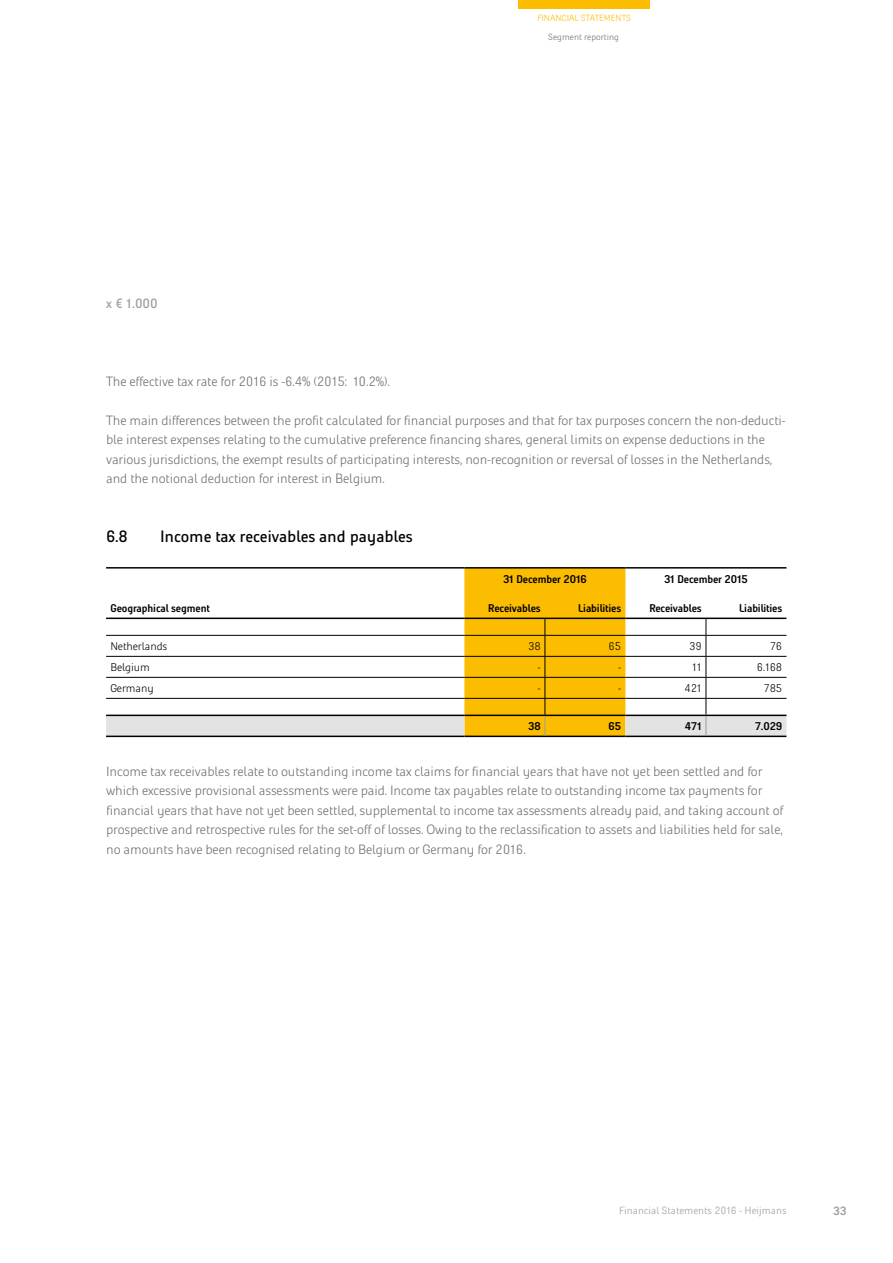
<style>
.page{position:relative;width:893px;height:1263px;background:#fff}
.page>*{position:absolute;margin:0;border:0;box-sizing:border-box;transform-origin:0 0}
.t1{font:16.5px "Heijmans";letter-spacing:-.01em;color:#000}
.t2{font:300 13.5px/19.5px "Heijmans";letter-spacing:-.01em;color:#706f6f}
.t3{font:13.5px "Heijmans";color:#9d9d9c}
.t4{font:700 12px "Heijmans Con";color:#9d9d9c}
.t5{font:700 11.25px "Heijmans Con";letter-spacing:-.01em;color:#000}
.t6{font:300 11.25px "Heijmans";letter-spacing:-.01em;color:#000}
.t7{font:300 10.5px "Heijmans";color:#9d9d9c}
.t8{font:300 9px "Heijmans";color:#fcbd00}
.t9{font:300 9px "Heijmans";color:#706f6f}
</style>
<div class="page">
<div style="left:518px;top:0;width:131px;height:9px;background:#fcbd00"></div>
<hr style="left:106px;top:567px;width:358px;height:2px;background:#000">
<hr style="left:464px;top:567px;width:81px;height:2px;background:#000">
<hr style="left:545px;top:567px;width:80px;height:2px;background:#000">
<hr style="left:625px;top:567px;width:81px;height:2px;background:#000">
<hr style="left:706px;top:567px;width:80px;height:2px;background:#000">
<hr style="left:106px;top:736px;width:358px;height:1px;background:#000">
<hr style="left:464px;top:736px;width:81px;height:1px;background:#000">
<hr style="left:545px;top:736px;width:80px;height:1px;background:#000">
<hr style="left:625px;top:736px;width:81px;height:1px;background:#000">
<hr style="left:706px;top:736px;width:80px;height:1px;background:#000">
<svg style="left:106px;top:568px;width:680px;height:168px"></svg>
<p class="t3" style="left:106px;top:296px;width:53px">x € 1.000</p>
<p class="t8" style="left:537px;top:12px;width:95px">FINANCIAL STATEMENTS</p>
<p class="t9" style="left:548px;top:31px;width:72px">Segment reporting</p>
<p class="t2" style="left:106px;top:371px;width:285px">The effective tax rate for 2016 is -6.4% (2015: 10.2%).</p>
<p class="t2" style="left:106px;top:410px;width:681px">The main differences between the profit calculated for financial purposes and that for tax purposes concern the non-deducti&shy;ble interest expenses relating to the cumulative preference financing shares, general limits on expense deductions in the various jurisdictions, the exempt results of participating interests, non-recognition or reversal of losses in the Netherlands, and the notional deduction for interest in Belgium.</p>
<p class="t1" style="left:106px;top:526px;width:23px">6.8</p>
<p class="t1" style="left:160px;top:526px;width:254px">Income tax receivables and payables</p>
<p class="t5" style="left:503px;top:572px;width:85px">31 December 2016</p>
<p class="t5" style="left:664px;top:572px;width:85px">31 December 2015</p>
<p class="t5" style="left:110px;top:602px;width:101px">Geographical segment</p>
<p class="t5" style="left:488px;top:602px;width:54px">Receivables</p>
<p class="t5" style="left:578px;top:602px;width:45px">Liabilities</p>
<p class="t5" style="left:649px;top:602px;width:54px">Receivables</p>
<p class="t5" style="left:739px;top:602px;width:45px">Liabilities</p>
<p class="t6" style="left:110px;top:640px;width:59px">Netherlands</p>
<p class="t6" style="left:528px;top:640px;width:14px">38</p>
<p class="t6" style="left:609px;top:640px;width:14px">65</p>
<p class="t6" style="left:689px;top:640px;width:14px">39</p>
<p class="t6" style="left:770px;top:640px;width:14px">76</p>
<p class="t6" style="left:110px;top:661px;width:41px">Belgium</p>
<p class="t6" style="left:537px;top:661px;width:5px">-</p>
<p class="t6" style="left:618px;top:661px;width:5px">-</p>
<p class="t6" style="left:692px;top:661px;width:11px">11</p>
<p class="t6" style="left:757px;top:661px;width:27px">6.168</p>
<p class="t6" style="left:110px;top:682px;width:45px">Germany</p>
<p class="t6" style="left:538px;top:682px;width:5px">-</p>
<p class="t6" style="left:618px;top:682px;width:5px">-</p>
<p class="t6" style="left:684px;top:682px;width:19px">421</p>
<p class="t6" style="left:763px;top:682px;width:20px">785</p>
<p class="t5" style="left:528px;top:720px;width:14px">38</p>
<p class="t5" style="left:609px;top:720px;width:14px">65</p>
<p class="t5" style="left:685px;top:720px;width:19px">471</p>
<p class="t5" style="left:755px;top:720px;width:29px">7.029</p>
<p class="t2" style="left:106px;top:761px;width:679px">Income tax receivables relate to outstanding income tax claims for financial years that have not yet been settled and for which excessive provisional assessments were paid. Income tax payables relate to outstanding income tax payments for financial years that have not yet been settled, supplemental to income tax assessments already paid, and taking account of prospective and retrospective rules for the set-off of losses. Owing to the reclassification to assets and liabilities held for sale, no amounts have been recognised relating to Belgium or Germany for 2016.</p>
<p class="t7" style="left:619px;top:1204px;width:169px">Financial Statements 2016 - Heijmans</p>
<p class="t4" style="left:833px;top:1203px;width:15px">33</p>
</div>
